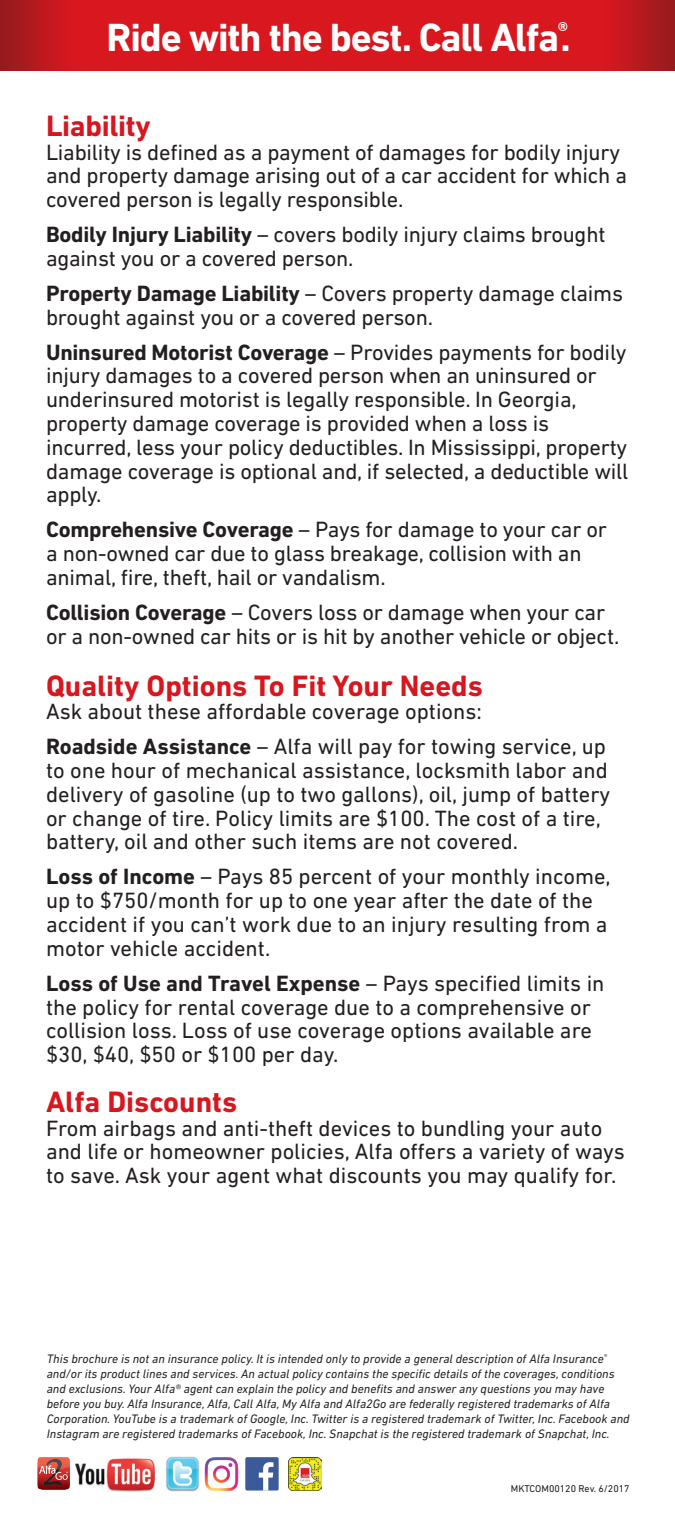
<style>
.page{position:relative;width:675px;height:1530px;background:#fff}
.page>*{position:absolute;margin:0;border:0;box-sizing:border-box;transform-origin:0 0}
.t1{font:700 40px "DIN Next LT Pro";letter-spacing:-.03em;color:#fff}
.t2{font:700 30px "DIN Next LT Pro";color:#d7171f}
.t3{font:22.5px/23.8px "DIN Next LT Pro";letter-spacing:-.01em;color:#231f20}
.t4{font:italic 12.5px/15px "DIN Next LT Pro";color:#231f20}
.t5{font:10px "DIN Next LT Pro";color:#231f20}
.s1{font-weight:700}
</style>
<div class="page">
<img style="left:0;top:0;width:675px;height:70px">
<img style="left:166px;top:1457px;width:31px;height:34px">
<img style="left:75px;top:1458px;width:81px;height:34px">
<svg style="left:38px;top:1457px;width:32px;height:33px"></svg>
<div style="left:245px;top:1457px;width:34px;height:34px;background:#3b5a9a;border-radius:2px"></div>
<svg style="left:259px;top:1462px;width:14px;height:29px"></svg>
<img style="left:289px;top:1458px;width:32px;height:32px">
<img style="left:197px;top:1457px;width:49px;height:35px">
<h1 class="t1" style="left:107px;top:14px;width:466px">Ride with the best. Call Alfa<sup>®</sup>.</h1>
<h2 class="t2" style="left:46px;top:108px;width:106px">Liability</h2>
<p class="t3" style="left:46px;top:140px;width:583px">Liability is defined as a payment of damages for bodily injury and property damage arising out of a car accident for which a covered person is legally responsible.</p>
<p class="t3" style="left:46px;top:222px;width:561px"><span class="s1">Bodily Injury Liability</span> – covers bodily injury claims brought against you or a covered person.</p>
<p class="t3" style="left:46px;top:281px;width:579px"><span class="s1">Property Damage Liability</span> – Covers property damage claims brought against you or a covered person.</p>
<p class="t3" style="left:46px;top:340px;width:584px"><span class="s1">Uninsured Motorist Coverage</span> – Provides payments for bodily injury damages to a covered person when an uninsured or underinsured motorist is legally responsible. In Georgia, property damage coverage is provided when a loss is incurred, less your policy deductibles. In Mississippi, property damage coverage is optional and, if selected, a deductible will apply.</p>
<p class="t3" style="left:46px;top:517px;width:563px"><span class="s1">Comprehensive Coverage</span> – Pays for damage to your car or a non-owned car due to glass breakage, collision with an animal, fire, theft, hail or vandalism.</p>
<p class="t3" style="left:46px;top:600px;width:575px"><span class="s1">Collision Coverage</span> – Covers loss or damage when your car or a non-owned car hits or is hit by another vehicle or object.</p>
<h2 class="t2" style="left:46px;top:668px;width:438px">Quality Options To Fit Your Needs</h2>
<p class="t3" style="left:46px;top:694px;width:561px;line-height:35px">Ask about these affordable coverage options:<br><span class="s1">Roadside Assistance</span> – Alfa will pay for towing service, up</p>
<p class="t3" style="left:46px;top:758px;width:566px">to one hour of mechanical assistance, locksmith labor and delivery of gasoline (up to two gallons), oil, jump of battery or change of tire. Policy limits are $100. The cost of a tire, battery, oil and other such items are not covered.</p>
<p class="t3" style="left:46px;top:865px;width:566px"><span class="s1">Loss of Income</span> – Pays 85 percent of your monthly income, up to $750/month for up to one year after the date of the accident if you can’t work due to an injury resulting from a motor vehicle accident.</p>
<p class="t3" style="left:46px;top:971px;width:560px"><span class="s1">Loss of Use and Travel Expense</span> – Pays specified limits in the policy for rental coverage due to a comprehensive or collision loss. Loss of use coverage options available are $30, $40, $50 or $100 per day.</p>
<h2 class="t2" style="left:46px;top:1084px;width:193px">Alfa Discounts</h2>
<p class="t3" style="left:46px;top:1116px;width:580px">From airbags and anti-theft devices to bundling your auto and life or homeowner policies, Alfa offers a variety of ways to save. Ask your agent what discounts you may qualify for.</p>
<p class="t4" style="left:47px;top:1351px;width:584px">This brochure is not an insurance policy. It is intended only to provide a general description of Alfa Insurance<sup>® </sup>and/or its product lines and services. An actual policy contains the specific details of the coverages, conditions and exclusions. Your Alfa® agent can explain the policy and benefits and answer any questions you may have before you buy. Alfa Insurance, Alfa, Call Alfa, My Alfa and Alfa2Go are federally registered trademarks of Alfa Corporation. YouTube is a trademark of Google, Inc. Twitter is a registered trademark of Twitter, Inc. Facebook and Instagram are registered trademarks of Facebook, Inc. Snapchat is the registered trademark of Snapchat, Inc.</p>
<p class="t5" style="left:511px;top:1483px;width:120px">MKTCOM00120 Rev. 6/2017</p>
</div>
